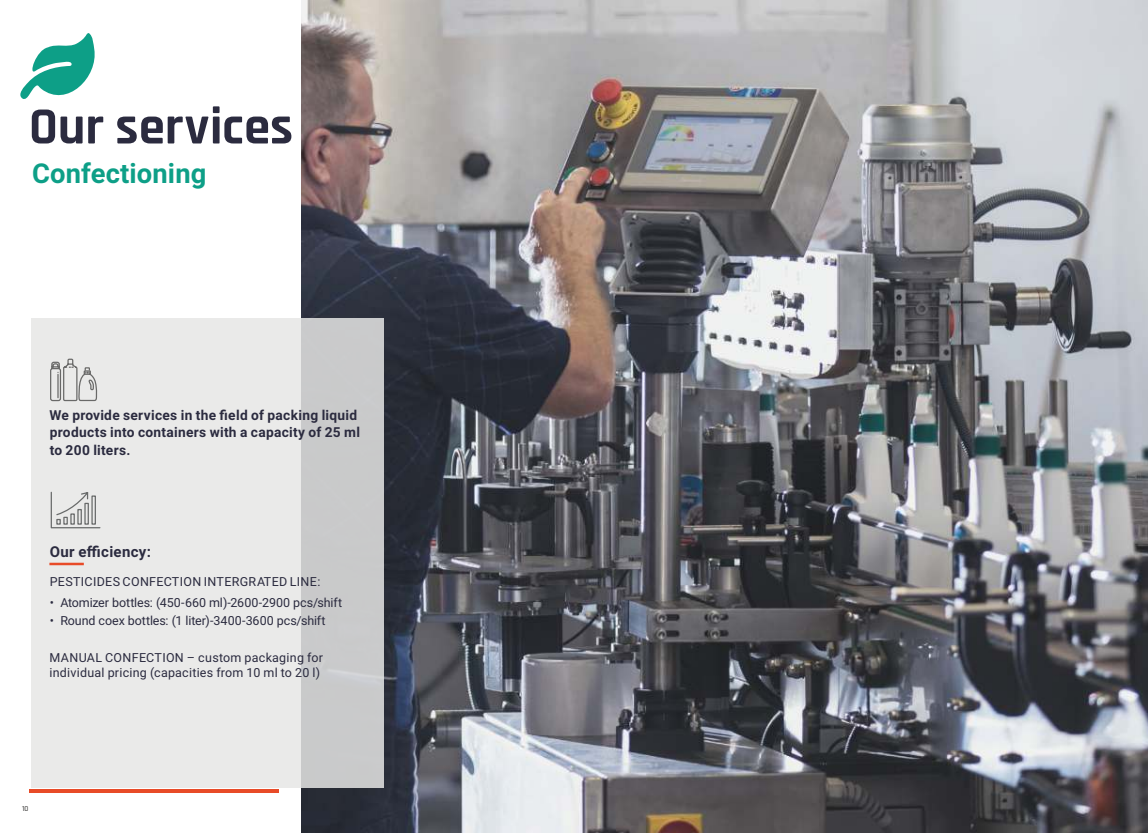
<style>
.page{position:relative;width:1148px;height:833px;background:#fff}
.page>*{position:absolute;margin:0;border:0;box-sizing:border-box;transform-origin:0 0}
.t1{font:700 52.75px "Rajdhani";letter-spacing:-.005em;color:#2b2b3f}
.t2{font:700 27.38px "Roboto";letter-spacing:.01em;color:#0d9f87}
.t3{font:700 15px "Roboto";letter-spacing:.02em;color:#2b2b3f}
.t4{font:700 13.75px/17.8px "Roboto";letter-spacing:.02em;color:#2b2b3f}
.t5{font:12.5px "Roboto";letter-spacing:.015em;color:#2b2b3f}
.t6{font:12.5px "Roboto";letter-spacing:-.01em;color:#2b2b3f}
.t7{font:500 7.5px "Rajdhani";color:#2b2a29}
</style>
<div class="page">
<img style="left:301px;top:0;width:847px;height:832px">
<svg style="left:31px;top:319px;width:353px;height:469px;background:#e2e2e1"></svg>
<hr style="left:49px;top:562px;width:35px;height:3px;background:#e84b28">
<svg style="left:20px;top:33px;width:75px;height:66px"></svg>
<hr style="left:30px;top:789px;width:249px;height:3px;background:#e84b28">
<svg style="left:50px;top:491px;width:51px;height:38px;background:#cccdcc"></svg>
<svg style="left:49px;top:358px;width:49px;height:44px;background:#cdcdcc"></svg>
<h1 class="t1" style="left:29px;top:94px;width:266px">Our services</h1>
<h2 class="t2" style="left:32px;top:162px;width:176px">Confectioning</h2>
<p class="t4" style="left:50px;top:407px;width:312px">We provide services in the field of packing liquid products into containers with a capacity of 25 ml to 200 liters.</p>
<p class="t3" style="left:50px;top:546px;width:103px">Our efficiency:</p>
<p class="t5" style="left:50px;top:576px;width:272px">PESTICIDES CONFECTION INTERGRATED LINE:</p>
<p class="t6" style="left:50px;top:597px;width:294px">• Atomizer bottles: (450-660 ml)-2600-2900 pcs/shift</p>
<p class="t6" style="left:50px;top:615px;width:277px">• Round coex bottles: (1 liter)-3400-3600 pcs/shift</p>
<p class="t5" style="left:49px;top:652px;width:275px">MANUAL CONFECTION – custom packaging for</p>
<p class="t5" style="left:49px;top:667px;width:272px">individual pricing (capacities from 10 ml to 20 l)</p>
<p class="t7" style="left:22px;top:804px;width:8px">10</p>
</div>
